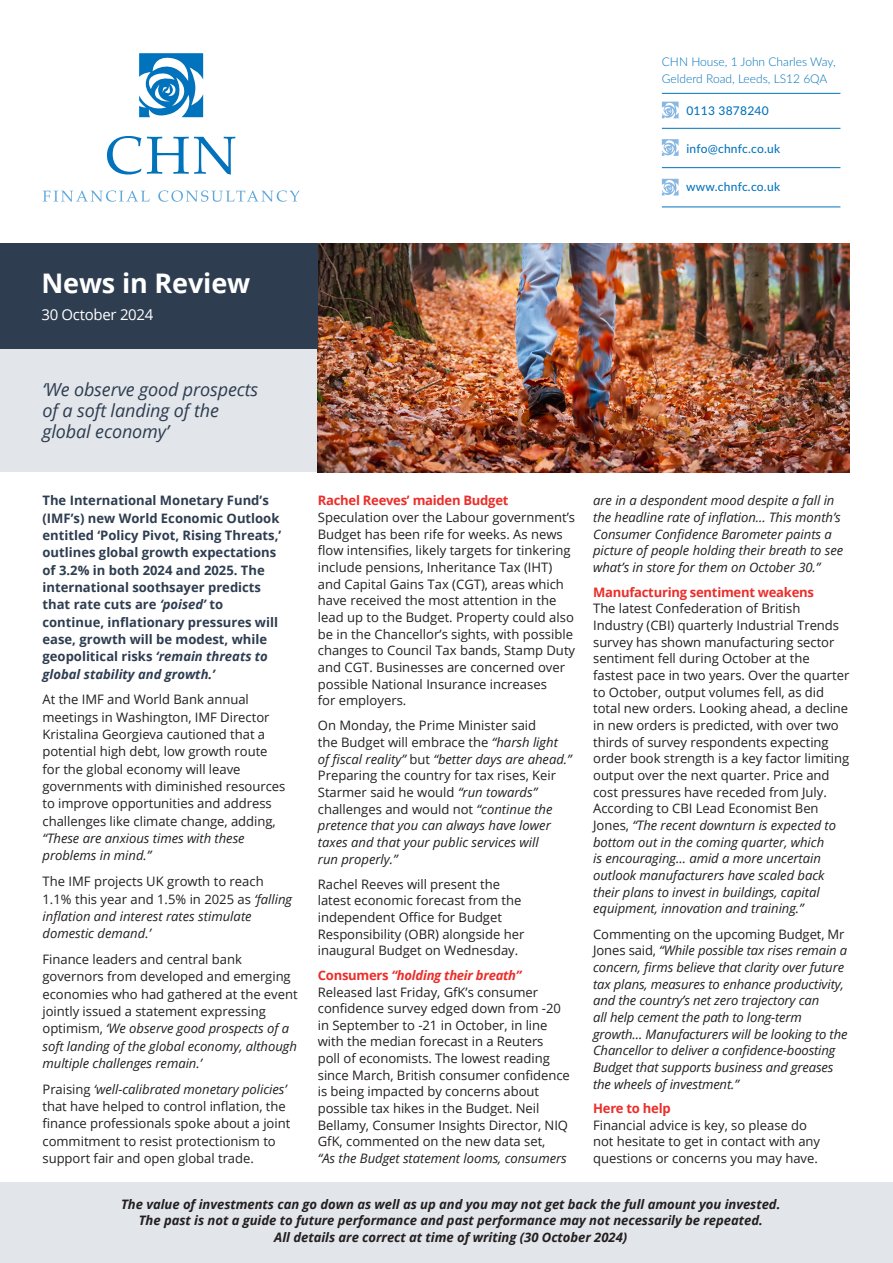
<style>
.page{position:relative;width:893px;height:1263px;background:#fff}
.page>*{position:absolute;margin:0;border:0;box-sizing:border-box;transform-origin:0 0}
.H1_-_News_in_Review{font:700 27px "Open Sans";letter-spacing:-.005em;color:#fff}
.Top_main_pull_quote{font:italic 18px/21px "Open Sans";letter-spacing:-.005em;color:#2e3d50}
.t1{font:15px "Open Sans";letter-spacing:-.02em;color:#fff}
.Body_Text{font:13.05px/16.6px "Open Sans";letter-spacing:-.005em;color:#231f20}
.Body_Text-2{font:italic 13.05px/16.6px "Open Sans";letter-spacing:-.005em;color:#231f20}
.Intro_text{font:700 13.05px/17.2px "Open Sans";color:#2e3d50}
.Warning_statement{font:italic 700 13.05px/16.5px "Open Sans";letter-spacing:-.005em;color:#231f20;text-align:center}
.H2_-_subhead{font:700 13.05px "Open Sans";letter-spacing:-.02em;color:#eb2e2a}
.H2_-_subhead-2{font:italic 700 13.05px "Open Sans";letter-spacing:-.02em;color:#eb2e2a}
.t2{font:300 12px/16.5px "Lato";color:#0073bc}
.t3{font:500 12px "Lato";letter-spacing:.02em;color:#0073bc}
.s1{font-style:italic}
.s2{font-style:normal}
</style>
<div class="page">
<div style="left:0;top:1182px;width:893px;height:81px;background:#e2e5ea"></div>
<div style="left:0;top:349px;width:318px;height:123px;background:#e2e5ea"></div>
<img style="left:318px;top:243px;width:531px;height:229px">
<div style="left:0;top:243px;width:318px;height:106px;background:#2e3d50"></div>
<svg style="left:43px;top:190px;width:107px;height:12px"></svg>
<svg style="left:158px;top:190px;width:142px;height:12px"></svg>
<svg style="left:107px;top:136px;width:34px;height:39px"></svg>
<svg style="left:147px;top:137px;width:88px;height:38px"></svg>
<svg style="left:139px;top:53px;width:64px;height:65px"></svg>
<hr style="left:662px;top:93px;width:178px;height:1px;background:#0073bc">
<hr style="left:662px;top:207px;width:178px;height:1px;background:#0073bc">
<hr style="left:662px;top:167px;width:178px;height:1px;background:#0073bc">
<hr style="left:662px;top:128px;width:178px;height:1px;background:#0073bc">
<svg style="left:662px;top:102px;width:17px;height:16px"></svg>
<svg style="left:662px;top:139px;width:17px;height:17px"></svg>
<svg style="left:662px;top:179px;width:17px;height:17px"></svg>
<p class="t2" style="left:662px;top:53px;width:175px">CHN House, 1 John Charles Way,<br>Gelderd Road, Leeds, LS12 6QA</p>
<p class="t3" style="left:686px;top:103px;width:84px">0113 3878240</p>
<p class="t3" style="left:686px;top:140px;width:95px">info@chnfc.co.uk</p>
<p class="t3" style="left:686px;top:178px;width:96px">www.chnfc.co.uk</p>
<p class="H1_-_News_in_Review" style="left:41px;top:264px;width:210px">News in Review</p>
<p class="t1" style="left:41px;top:304px;width:113px">30 October 2024</p>
<p class="Top_main_pull_quote" style="left:43px;top:379px;width:217px">‘We observe good prospects of a soft landing of the global economy’</p>
<p class="Intro_text" style="left:43px;top:492px;width:240px">The International Monetary Fund’s (IMF’s) new World Economic Outlook entitled ‘Policy Pivot, Rising Threats,’ outlines global growth expectations of 3.2% in both 2024 and 2025. The international soothsayer predicts that rate cuts are <span class="s1">‘poised’</span> to continue, inflationary pressures will ease, growth will be modest, while geopolitical risks <span class="s1">‘remain threats to global stability and growth.’</span></p>
<p class="Body_Text" style="left:43px;top:691px;width:244px;line-height:17.2px">At the IMF and World Bank annual meetings in Washington, IMF Director Kristalina Georgieva cautioned that a potential high debt, low growth route for the global economy will leave governments with diminished resources to improve opportunities and address challenges like climate change, adding, <span class="s1">“These are anxious times with these problems in mind.”</span></p>
<p class="Body_Text-2" style="left:43px;top:872px;width:251px;line-height:17.2px"><span class="s2">The IMF projects UK growth to reach 1.1% this year and 1.5% in 2025 as</span> ‘falling inflation and interest rates stimulate domestic demand.’</p>
<p class="Body_Text" style="left:43px;top:950px;width:257px;line-height:17.2px">Finance leaders and central bank governors from developed and emerging economies who had gathered at the event jointly issued a statement expressing optimism, <span class="s1">‘We observe good prospects of a soft landing of the global economy, although multiple challenges remain.’</span></p>
<p class="Body_Text" style="left:43px;top:1080px;width:249px;line-height:17.2px">Praising <span class="s1">‘well-calibrated monetary policies’ </span>that have helped to control inflation, the finance professionals spoke about a joint commitment to resist protectionism to support fair and open global trade.</p>
<p class="H2_-_subhead" style="left:318px;top:491px;width:192px">Rachel Reeves’ maiden Budget</p>
<p class="Body_Text" style="left:318px;top:509px;width:259px">Speculation over the Labour government’s Budget has been rife for weeks. As news flow intensifies, likely targets for tinkering include pensions, Inheritance Tax (IHT) and Capital Gains Tax (CGT), areas which have received the most attention in the lead up to the Budget. Property could also be in the Chancellor’s sights, with possible changes to Council Tax bands, Stamp Duty and CGT. Businesses are concerned over possible National Insurance increases<br>for employers.</p>
<p class="Body_Text-2" style="left:318px;top:717px;width:255px"><span class="s2">On Monday, the Prime Minister said<br>the Budget will embrace the</span> “harsh light of fiscal reality” <span class="s2">but</span> “better days are ahead.” <span class="s2">Preparing the country for tax rises, Keir Starmer said he would</span> “run towards” <span class="s2">challenges and would not</span> “continue the pretence that you can always have lower taxes and that your public services will<br>run properly.”</p>
<p class="Body_Text" style="left:318px;top:875px;width:208px">Rachel Reeves will present the latest economic forecast from the independent Office for Budget<br>Responsibility (OBR) alongside her inaugural Budget on Wednesday.</p>
<p class="H2_-_subhead-2" style="left:318px;top:966px;width:205px"><span class="s2">Consumers</span> “holding their breath”</p>
<p class="Body_Text" style="left:318px;top:983px;width:253px">Released last Friday, GfK’s consumer confidence survey edged down from -20 in September to -21 in October, in line with the median forecast in a Reuters<br>poll of economists. The lowest reading since March, British consumer confidence is being impacted by concerns about possible tax hikes in the Budget. Neil Bellamy, Consumer Insights Director, NIQ GfK, commented on the new data set,<br><span class="s1">“As the Budget statement looms, consumers</span></p>
<p class="Body_Text-2" style="left:593px;top:492px;width:252px">are in a despondent mood despite a fall in the headline rate of inflation… This month’s Consumer Confidence Barometer paints a picture of people holding their breath to see what’s in store for them on October 30.”</p>
<p class="H2_-_subhead" style="left:593px;top:583px;width:222px">Manufacturing sentiment weakens</p>
<p class="Body_Text" style="left:593px;top:600px;width:258px">The latest Confederation of British Industry (CBI) quarterly Industrial Trends survey has shown manufacturing sector sentiment fell during October at the fastest pace in two years. Over the quarter to October, output volumes fell, as did total new orders. Looking ahead, a decline in new orders is predicted, with over two thirds of survey respondents expecting order book strength is a key factor limiting output over the next quarter. Price and cost pressures have receded from July.<br>According to CBI Lead Economist Ben Jones, <span class="s1">“The recent downturn is expected to bottom out in the coming quarter, which<br>is encouraging… amid a more uncertain outlook manufacturers have scaled back their plans to invest in buildings, capital equipment, innovation and training.”</span></p>
<p class="Body_Text-2" style="left:593px;top:925px;width:256px"><span class="s2">Commenting on the upcoming Budget, Mr Jones said,</span> “While possible tax rises remain a concern, firms believe that clarity over future tax plans, measures to enhance productivity, and the country’s net zero trajectory can<br>all help cement the path to long-term growth… Manufacturers will be looking to the Chancellor to deliver a confidence-boosting Budget that supports business and greases the wheels of investment.”</p>
<p class="H2_-_subhead" style="left:593px;top:1099px;width:79px">Here to help</p>
<p class="Body_Text" style="left:593px;top:1116px;width:229px">Financial advice is key, so please do not hesitate to get in contact with any questions or concerns you may have.</p>
<p class="Warning_statement" style="left:121px;top:1195px;width:661px">The value of investments can go down as well as up and you may not get back the full amount you invested.<br>The past is not a guide to future performance and past performance may not necessarily be repeated.<br>All details are correct at time of writing (30 October 2024)</p>
</div>
